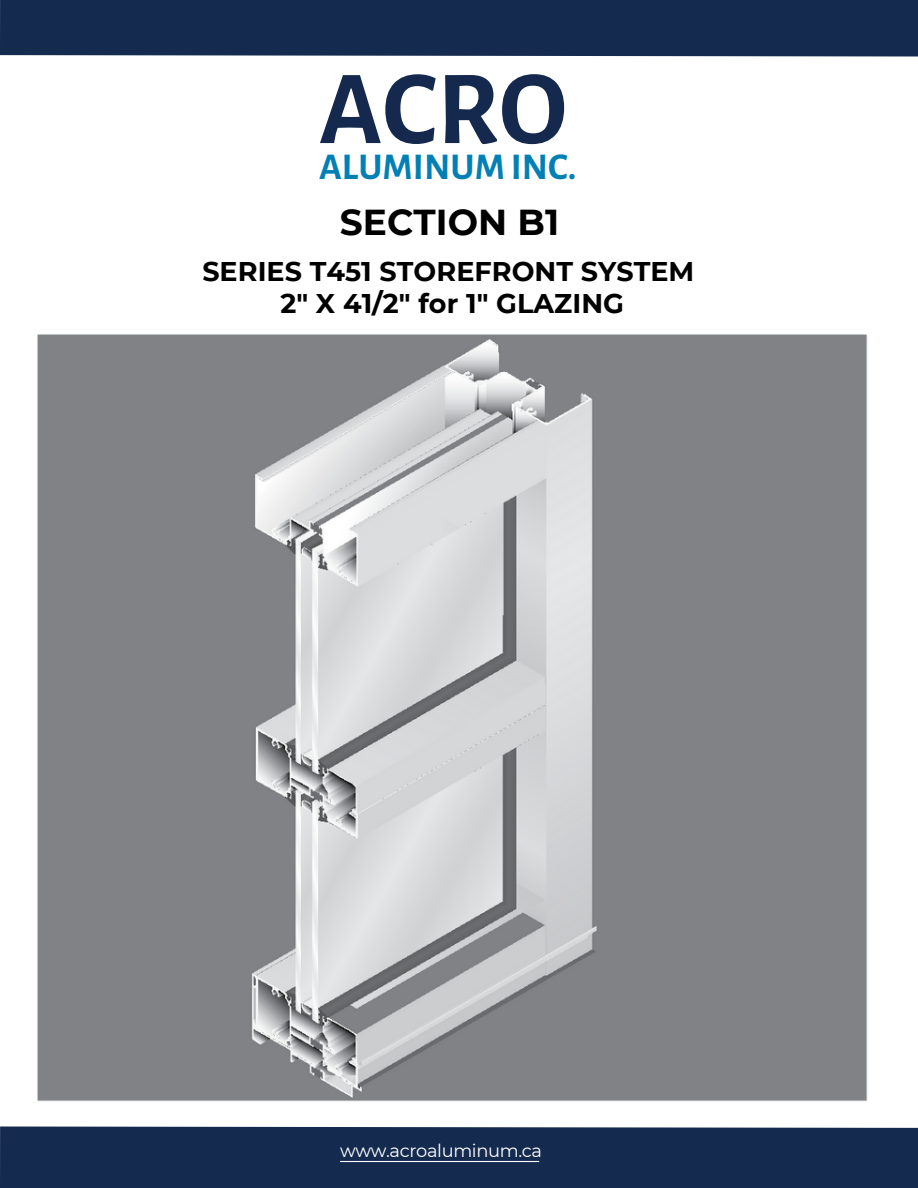
<style>
.page{position:relative;width:918px;height:1188px;background:#fff}
.page>*{position:absolute;margin:0;border:0;box-sizing:border-box;transform-origin:0 0}
.t1{font:700 105.45px "Alegreya Sans";color:#15294e}
.t2{font:700 37.95px "Alegreya Sans";color:#027fb4}
.t3{font:700 36px "Montserrat";color:#000}
.t4{font:700 27px "Montserrat";color:#000}
.t5{font:17.85px "Montserrat";letter-spacing:-.02em;color:#fff}
</style>
<div class="page">
<img style="left:37px;top:334px;width:831px;height:758px">
<div style="left:0;top:0;width:918px;height:57px;background:#152a4f"></div>
<svg style="left:0;top:1092px;width:918px;height:96px"></svg>
<hr style="left:340px;top:1161px;width:199px;height:1px;background:#fff">
<p class="t1" style="left:319px;top:59px;width:249px">ACRO</p>
<p class="t2" style="left:319px;top:148px;width:259px">ALUMINUMINC.</p>
<p class="t3" style="left:340px;top:201px;width:221px">SECTION B1</p>
<p class="t4" style="left:202px;top:255px;width:494px">SERIES T451 STOREFRONT SYSTEM</p>
<p class="t4" style="left:280px;top:287px;width:345px">2" X 41/2" for 1" GLAZING</p>
<p class="t5" style="left:340px;top:1139px;width:204px">www.acroaluminum.ca</p>
</div>
